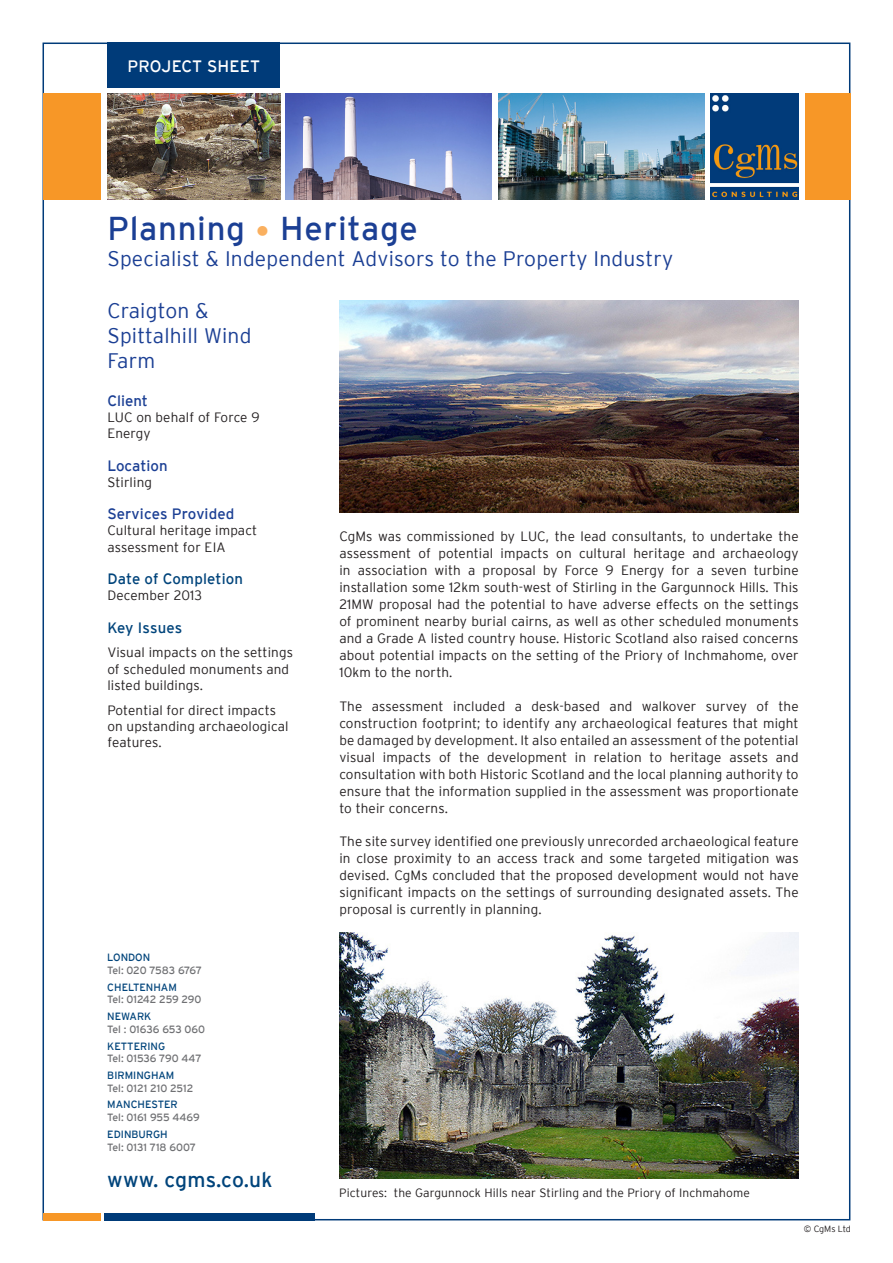
<style>
.page{position:relative;width:893px;height:1263px;background:#fff}
.page>*{position:absolute;margin:0;border:0;box-sizing:border-box;transform-origin:0 0}
.t1{font:33px "Interstate";letter-spacing:.025em;color:#1b3f94}
.t2{font:300 21px/25.2px "Interstate";letter-spacing:.01em;color:#1b3f94}
.t3{font:21px "Interstate";letter-spacing:.01em;color:#00447b}
.t4{font:16.5px "Interstate";letter-spacing:.01em;color:#fff}
.t5{font:15px "Interstate";color:#1b3f94}
.t6{font:15px "Interstate";letter-spacing:.01em;color:#00447b}
.t7{font:300 13.5px/17px "Interstate";letter-spacing:.01em;color:#231f20}
.t8{font:300 12px "Interstate";letter-spacing:.01em;color:#231f20}
.t9{font:10.5px "Interstate";letter-spacing:-.005em;color:#6f7073}
.t10{font:10.5px "Interstate";color:#00447b}
.t11{font:10.5px "Interstate";letter-spacing:-.03em;color:#6f7073}
.t12{font:300 9px "Interstate";letter-spacing:-.01em;color:#231f20}
.s1{color:#fab05f}
</style>
<div class="page">
<div style="left:107px;top:43px;width:173px;height:45px;background:#003b79"></div>
<svg style="left:97px;top:1213px;width:9px;height:8px"></svg>
<div style="left:104px;top:1213px;width:211px;height:7px;background:#003b79"></div>
<div style="left:43px;top:1213px;width:57px;height:7px;background:#f79727"></div>
<div style="left:805px;top:94px;width:45px;height:106px;background:#f79727"></div>
<img style="left:710px;top:94px;width:89px;height:106px">
<div style="left:43px;top:94px;width:57px;height:106px;background:#f79727"></div>
<img style="left:107px;top:94px;width:173px;height:106px">
<img style="left:498px;top:94px;width:206px;height:106px">
<img style="left:286px;top:94px;width:206px;height:106px">
<img style="left:339px;top:301px;width:460px;height:211px">
<img style="left:339px;top:932px;width:460px;height:246px">
<p class="t4" style="left:127px;top:57px;width:134px">PROJECT SHEET</p>
<p class="t1" style="left:107px;top:210px;width:312px">Planning <span class="s1">•</span> Heritage</p>
<p class="t2" style="left:107px;top:246px;width:567px">Specialist &amp; Independent Advisors to the Property Industry</p>
<p class="t2" style="left:107px;top:297px;width:146px">Craigton &amp;<br>Spittalhill Wind<br>Farm</p>
<p class="t5" style="left:107px;top:392px;width:42px">Client</p>
<p class="t7" style="left:107px;top:409px;width:154px;line-height:16.2px">LUC on behalf of Force 9<br>Energy</p>
<p class="t5" style="left:107px;top:457px;width:62px">Location</p>
<p class="t7" style="left:107px;top:473px;width:46px">Stirling</p>
<p class="t5" style="left:107px;top:506px;width:129px">Services Provided</p>
<p class="t7" style="left:107px;top:522px;width:151px;line-height:16.2px">Cultural heritage impact assessment for EIA</p>
<p class="t6" style="left:107px;top:570px;width:137px">Date of Completion</p>
<p class="t7" style="left:107px;top:587px;width:96px">December 2013</p>
<p class="t6" style="left:107px;top:619px;width:76px">Key Issues</p>
<p class="t7" style="left:107px;top:644px;width:187px;line-height:16.2px">Visual impacts on the settings of scheduled monuments and listed buildings.</p>
<p class="t7" style="left:107px;top:701px;width:183px;line-height:16.2px">Potential for direct impacts on upstanding archaeological features.</p>
<p class="t10" style="left:107px;top:951px;width:44px">LONDON</p>
<p class="t11" style="left:107px;top:964px;width:96px">Tel: 020 7583 6767</p>
<p class="t10" style="left:107px;top:981px;width:71px">CHELTENHAM</p>
<p class="t9" style="left:107px;top:994px;width:96px">Tel: 01242 259 290</p>
<p class="t10" style="left:107px;top:1010px;width:46px">NEWARK</p>
<p class="t9" style="left:107px;top:1023px;width:99px">Tel : 01636 653 060</p>
<p class="t10" style="left:107px;top:1040px;width:59px">KETTERING</p>
<p class="t9" style="left:107px;top:1052px;width:96px">Tel: 01536 790 447</p>
<p class="t10" style="left:107px;top:1069px;width:69px">BIRMINGHAM</p>
<p class="t9" style="left:107px;top:1082px;width:88px">Tel: 0121 210 2512</p>
<p class="t10" style="left:107px;top:1099px;width:72px">MANCHESTER</p>
<p class="t9" style="left:107px;top:1111px;width:94px">Tel: 0161 955 4469</p>
<p class="t10" style="left:107px;top:1128px;width:62px">EDINBURGH</p>
<p class="t9" style="left:107px;top:1141px;width:90px">Tel: 0131 718 6007</p>
<p class="t3" style="left:107px;top:1168px;width:167px">www. cgms.co.uk</p>
<p class="t7" style="left:339px;top:528px;width:461px;text-align:justify">CgMs was commissioned by LUC, the lead consultants, to undertake the assessment of potential impacts on cultural heritage and archaeology in association with a proposal by Force 9 Energy for a seven turbine installation some 12km south-west of Stirling in the Gargunnock Hills. This 21MW proposal had the potential to have adverse effects on the settings of prominent nearby burial cairns, as well as other scheduled monuments and a Grade A listed country house. Historic Scotland also raised concerns about potential impacts on the setting of the Priory of Inchmahome, over 10km to the north.</p>
<p class="t7" style="left:339px;top:697px;width:461px;text-align:justify">The assessment included a desk-based and walkover survey of the construction footprint; to identify any archaeological features that might be damaged by development. It also entailed an assessment of the potential visual impacts of the development in relation to heritage assets and consultation with both Historic Scotland and the local planning authority to ensure that the information supplied in the assessment was proportionate to their concerns.</p>
<p class="t7" style="left:339px;top:833px;width:461px;text-align:justify">The site survey identified one previously unrecorded archaeological feature in close proximity to an access track and some targeted mitigation was devised. CgMs concluded that the proposed development would not have significant impacts on the settings of surrounding designated assets. The proposal is currently in planning.</p>
<p class="t8" style="left:339px;top:1186px;width:412px">Pictures: the Gargunnock Hills near Stirling and the Priory of Inchmahome</p>
<p class="t12" style="left:804px;top:1224px;width:49px">© CgMs Ltd</p>
</div>
